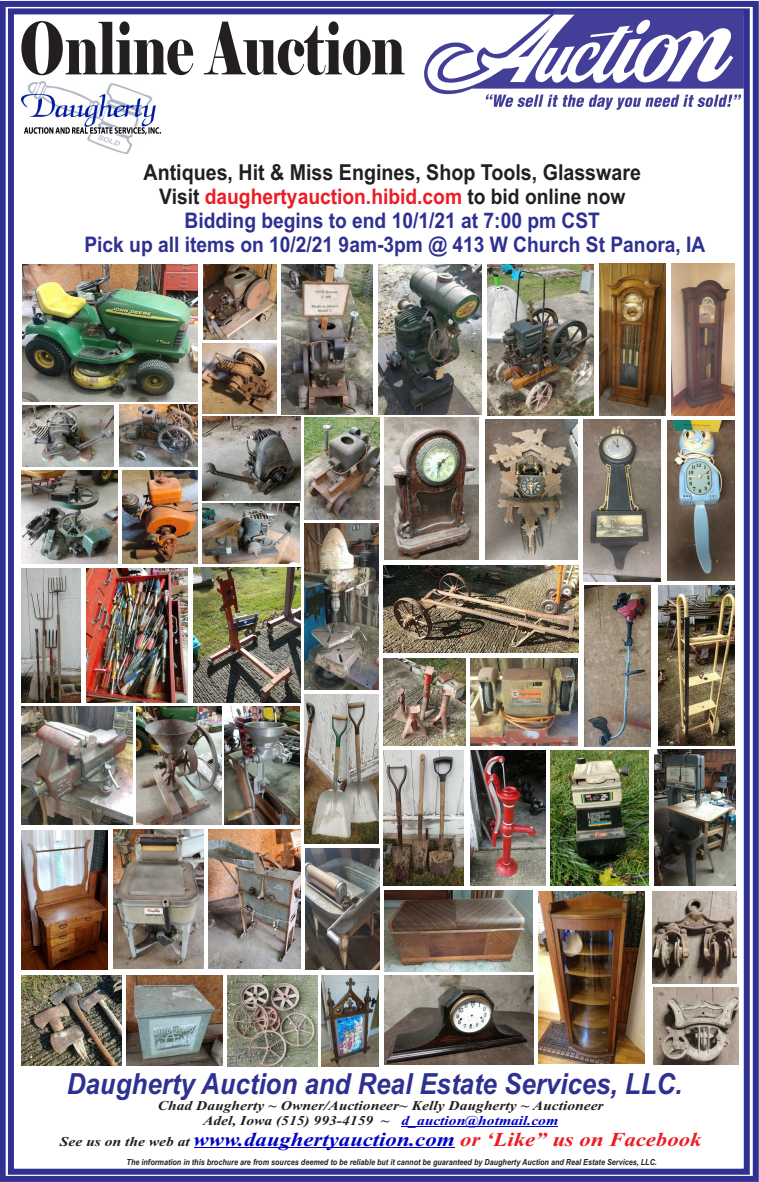
<style>
.page{position:relative;width:759px;height:1182px;background:#fff}
.page>*{position:absolute;margin:0;border:0;box-sizing:border-box;transform-origin:0 0}
.t1{font:72.1px "Elephant";color:#231f20;scale:.71 1}
.t2{font:italic 700 29.1px "Arial";color:#2e3092;scale:.89 1}
.t3{font:700 22px "Arial";color:#231f20;scale:.89 1}
.t4{font:700 21.5px/24px "Arial";color:#2e3092;text-align:center;scale:.89 1}
.t5{font:italic 700 19.7px "Times New Roman";color:#0000c4;scale:1.15 1}
.t6{font:italic 700 13.5px/14.9px "Times New Roman";color:#231f20;text-align:center;scale:1.15 1}
.t7{font:italic 700 8.4px "Arial";color:#231f20;scale:.87 1}
.s1{color:#231f20}
.s2{color:#ed1c24}
.s3{color:#0000c4}
.s4{font-size:13.5px;color:#231f20}
</style>
<div class="page">
<div style="left:0;top:1px;width:759px;height:1181px;border:6px solid #2e3092"></div>
<div style="left:8px;top:8px;width:742px;height:1167px;border:6px solid #2e3092"></div>
<img style="left:21px;top:82px;width:140px;height:72px">
<svg style="left:424px;top:10px;width:320px;height:100px"></svg>
<hr style="left:401px;top:1126px;width:157px;height:1px;background:#0000c4">
<hr style="left:194px;top:1147px;width:260px;height:1px;background:#0000c4">
<img style="left:599px;top:263px;width:67px;height:153px">
<img style="left:22px;top:831px;width:85px;height:138px">
<img style="left:672px;top:263px;width:62px;height:153px">
<img style="left:384px;top:891px;width:148px;height:80px">
<img style="left:322px;top:975px;width:57px;height:91px">
<img style="left:384px;top:975px;width:149px;height:89px">
<img style="left:584px;top:419px;width:77px;height:162px">
<img style="left:385px;top:418px;width:93px;height:142px">
<img style="left:667px;top:420px;width:68px;height:160px">
<img style="left:485px;top:419px;width:92px;height:140px">
<img style="left:538px;top:891px;width:106px;height:173px">
<img style="left:87px;top:568px;width:100px;height:134px">
<img style="left:304px;top:524px;width:75px;height:166px">
<img style="left:22px;top:706px;width:111px;height:118px">
<img style="left:471px;top:658px;width:107px;height:87px">
<img style="left:550px;top:750px;width:98px;height:135px">
<img style="left:653px;top:891px;width:83px;height:92px">
<img style="left:653px;top:988px;width:85px;height:76px">
<img style="left:305px;top:848px;width:74px;height:121px">
<img style="left:114px;top:830px;width:90px;height:139px">
<img style="left:209px;top:829px;width:91px;height:140px">
<img style="left:119px;top:405px;width:79px;height:61px">
<img style="left:203px;top:264px;width:73px;height:75px">
<img style="left:122px;top:470px;width:76px;height:94px">
<img style="left:203px;top:343px;width:73px;height:71px">
<img style="left:487px;top:264px;width:107px;height:151px">
<img style="left:305px;top:417px;width:75px;height:102px">
<img style="left:281px;top:264px;width:92px;height:151px">
<img style="left:378px;top:264px;width:104px;height:151px">
<img style="left:654px;top:749px;width:81px;height:137px">
<img style="left:225px;top:707px;width:75px;height:117px">
<img style="left:136px;top:706px;width:86px;height:118px">
<img style="left:22px;top:470px;width:96px;height:93px">
<img style="left:202px;top:504px;width:98px;height:60px">
<img style="left:23px;top:264px;width:175px;height:138px">
<img style="left:22px;top:405px;width:91px;height:61px">
<img style="left:202px;top:416px;width:98px;height:85px">
<img style="left:127px;top:975px;width:96px;height:91px">
<img style="left:585px;top:585px;width:66px;height:161px">
<img style="left:471px;top:751px;width:74px;height:135px">
<img style="left:227px;top:975px;width:91px;height:91px">
<img style="left:194px;top:568px;width:106px;height:134px">
<img style="left:21px;top:975px;width:101px;height:90px">
<img style="left:383px;top:565px;width:195px;height:88px">
<img style="left:383px;top:658px;width:83px;height:87px">
<img style="left:384px;top:751px;width:79px;height:135px">
<img style="left:22px;top:569px;width:58px;height:134px">
<img style="left:304px;top:695px;width:75px;height:148px">
<img style="left:658px;top:585px;width:77px;height:160px">
<h1 class="t1" style="left:19px;top:5px;width:545px">Online Auction</h1>
<p class="t3" style="left:144px;top:164px;width:560px">Antiques, Hit &amp; Miss Engines, Shop Tools, Glassware</p>
<p class="t4" style="left:84px;top:186px;width:699px"><span class="s1">Visit</span> <span class="s2">daughertyauction.hibid.com</span> <span class="s1">to bid online now<br></span>Bidding begins to end 10/1/21 at 7:00 pm CST<br>Pick up all items on 10/2/21 9am-3pm @ 413 W Church St Panora, IA</p>
<h2 class="t2" style="left:67px;top:1073px;width:693px">Daugherty Auction and Real Estate Services, LLC.</h2>
<p class="t6" style="left:158px;top:1100px;width:389px">Chad Daugherty ~ Owner/Auctioneer~ Kelly Daugherty ~ Auctioneer<br>Adel, Iowa (515) 993-4159 ~ <span class="s3">d_auction@hotmail.com</span></p>
<p class="t5" style="left:60px;top:1132px;width:559px"><span class="s4">See us on the web at</span> www.daughertyauction.com <span class="s2">or ‘Like” us on Facebook</span></p>
<p class="t7" style="left:127px;top:1159px;width:611px">The information in this brochure are from sources deemed to be reliable but it cannot be guaranteed by Daugherty Auction and Real Estate Services, LLC.</p>
</div>
